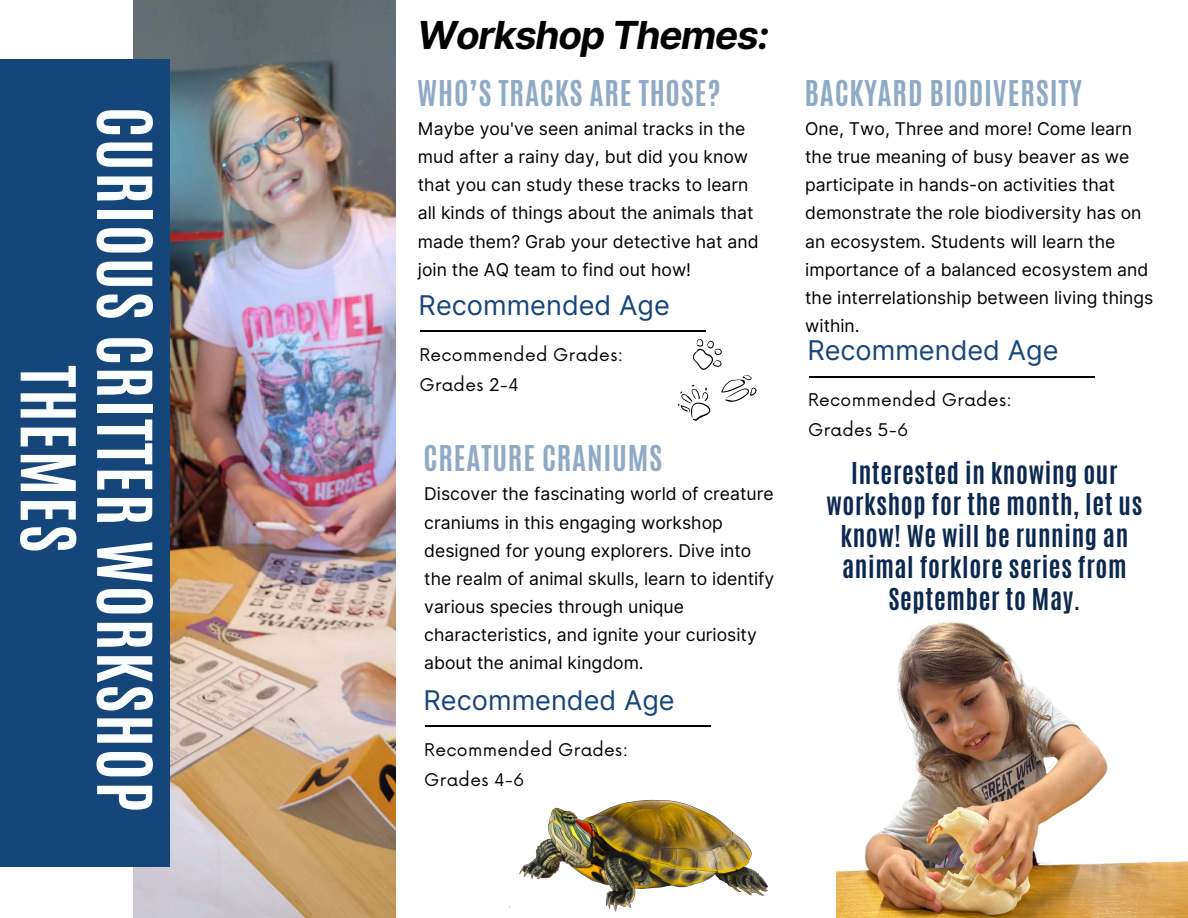
<style>
.page{position:relative;width:1188px;height:918px;background:#fff}
.page>*{position:absolute;margin:0;border:0;box-sizing:border-box;transform-origin:0 0}
.t1{font:700 64.2px/76.5px "Antonio";letter-spacing:.025em;color:#fbfeff;text-align:center}
.t2{font:italic 700 38.55px "Inter";letter-spacing:-.03em;color:#000}
.t3{font:700 29.7px "Antonio";letter-spacing:.025em;color:#8faac6}
.t4{font:27.15px "Inter";color:#15467a}
.t5{font:700 25.2px/31.5px "Antonio";letter-spacing:.03em;color:#0b2950;text-align:center}
.t6{font:17.55px/28.2px "Inter";color:#000}
.t7{font:17.1px "Now";letter-spacing:.02em;color:#000}
</style>
<div class="page">
<img style="left:133px;top:0;width:263px;height:918px">
<div style="left:0;top:59px;width:170px;height:808px;background:#15467a"></div>
<hr style="left:425px;top:726px;width:286px;height:1px;background:#000">
<hr style="left:809px;top:376px;width:285px;height:1px;background:#000">
<img style="left:509px;top:800px;width:259px;height:111px">
<img style="left:837px;top:622px;width:351px;height:296px">
<hr style="left:420px;top:331px;width:286px;height:1px;background:#000">
<svg style="left:677px;top:338px;width:80px;height:83px"></svg>
<p class="t1" style="left:163px;top:107px;width:706px;rotate:90deg">CURIOUS CRITTER WORKSHOP<br>THEMES</p>
<p class="t2" style="left:417px;top:12px;width:353px">Workshop Themes:</p>
<h4 class="t3" style="left:417px;top:72px;width:305px">WHO’S TRACKS ARE THOSE?</h4>
<p class="t6" style="left:418px;top:115px;width:342px">Maybe you've seen animal tracks in the mud after a rainy day, but did you know that you can study these tracks to learn all kinds of things about the animals that made them? Grab your detective hat and join the AQ team to find out how!</p>
<p class="t4" style="left:419px;top:289px;width:253px">Recommended Age</p>
<p class="t7" style="left:419px;top:345px;width:205px">Recommended Grades:</p>
<h5 class="t7" style="left:419px;top:375px;width:101px">Grades 2-4</h5>
<h3 class="t3" style="left:424px;top:437px;width:240px">CREATURE CRANIUMS</h3>
<h2 class="t6" style="left:424px;top:480px;width:352px">Discover the fascinating world of creature craniums in this engaging workshop designed for young explorers. Dive into the realm of animal skulls, learn to identify various species through unique characteristics, and ignite your curiosity about the animal kingdom.</h2>
<p class="t4" style="left:424px;top:684px;width:253px">Recommended Age</p>
<h4 class="t7" style="left:424px;top:740px;width:205px">Recommended Grades:</h4>
<p class="t7" style="left:424px;top:770px;width:102px">Grades 4-6</p>
<h3 class="t3" style="left:805px;top:72px;width:279px">BACKYARD BIODIVERSITY</h3>
<p class="t6" style="left:805px;top:115px;width:350px">One, Two, Three and more! Come learn the true meaning of busy beaver as we participate in hands-on activities that demonstrate the role biodiversity has on an ecosystem. Students will learn the importance of a balanced ecosystem and the interrelationship between living things within.</p>
<p class="t4" style="left:807px;top:334px;width:253px">Recommended Age</p>
<h4 class="t7" style="left:808px;top:390px;width:205px">Recommended Grades:</h4>
<p class="t7" style="left:808px;top:421px;width:102px">Grades 5-6</p>
<h3 class="t5" style="left:826px;top:458px;width:318px">Interested in knowing our workshop for the month, let us know! We will be running an animal forklore series from<br>September to May.</h3>
</div>
